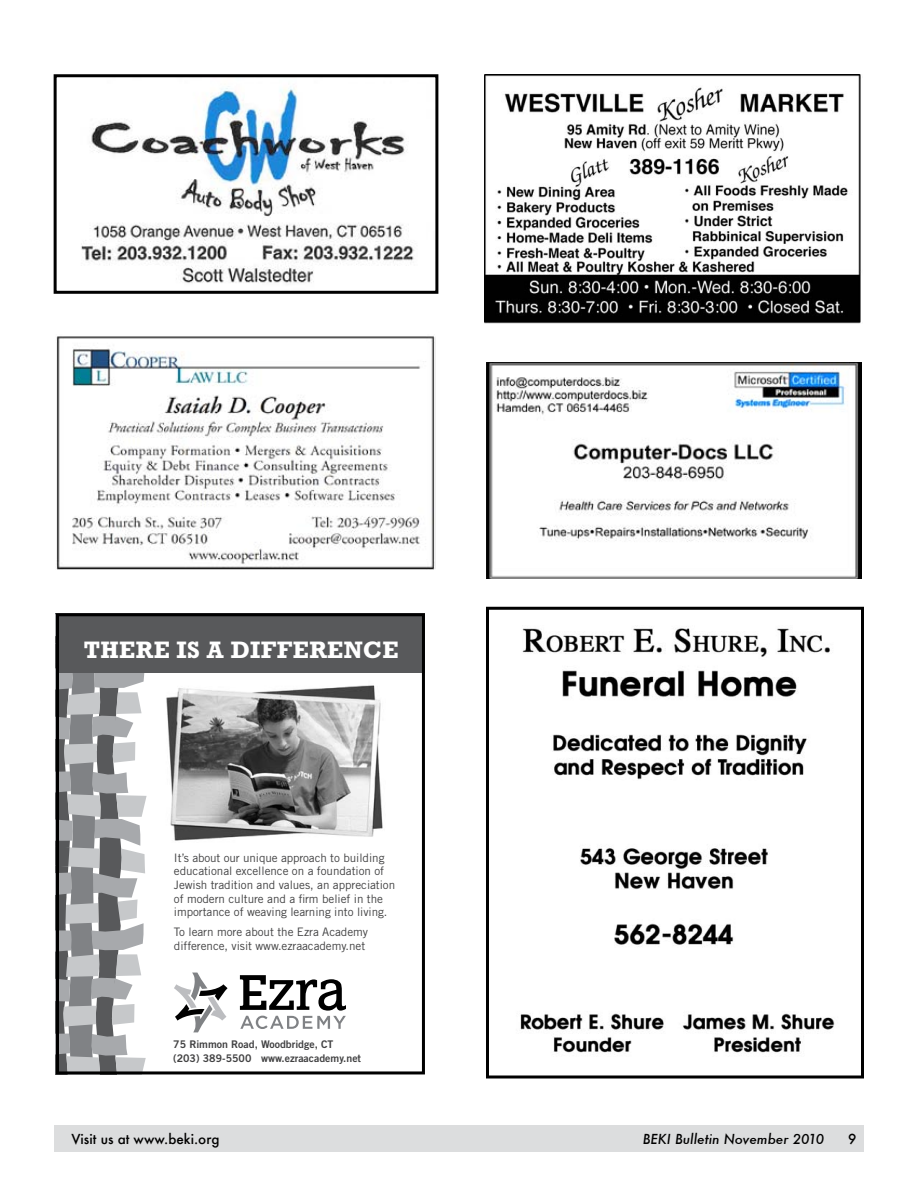
<style>
.page{position:relative;width:918px;height:1188px;background:#fff}
.page>*{position:absolute;margin:0;border:0;box-sizing:border-box;transform-origin:0 0}
.t1{font:700 24.15px "Rockwell";letter-spacing:.015em;color:#fff}
.t2{font:italic 500 13.5px "Futura";color:#000}
.t3{font:500 13.5px "Futura";color:#000}
.t4{font:11.7px/13.5px "Trade Gothic";letter-spacing:-.005em;color:#414142}
.t5{font:10.5px/13.5px "Trade Gothic Bold Two";color:#414142}
</style>
<div class="page">
<div style="left:54px;top:1125px;width:810px;height:27px;background:#dcddde"></div>
<svg style="left:60px;top:673px;width:87px;height:397px"></svg>
<div style="left:58px;top:613px;width:367px;height:60px;background:#58595b"></div>
<div style="left:56px;top:613px;width:369px;height:461px;border:3px solid #000"></div>
<img style="left:166px;top:685px;width:217px;height:156px">
<svg style="left:240px;top:975px;width:106px;height:54px"></svg>
<svg style="left:174px;top:973px;width:54px;height:59px"></svg>
<img style="left:485px;top:75px;width:376px;height:249px">
<img style="left:520px;top:626px;width:315px;height:427px">
<div style="left:486px;top:607px;width:378px;height:471px;border:3px solid #000"></div>
<img style="left:486px;top:362px;width:376px;height:216px">
<img style="left:56px;top:336px;width:380px;height:233px">
<img style="left:81px;top:86px;width:333px;height:198px">
<div style="left:54px;top:74px;width:384px;height:220px;border:3px solid #000"></div>
<h1 class="t1" style="left:84px;top:635px;width:316px">THERE IS A DIFFERENCE</h1>
<p class="t4" style="left:174px;top:851px;width:223px">It’s about our unique approach to building educational excellence on a foundation of Jewish tradition and values, an appreciation of modern culture and a firm belief in the importance of weaving learning into living.</p>
<p class="t4" style="left:174px;top:925px;width:196px">To learn more about the Ezra Academy difference, visit www.ezraacademy.net</p>
<p class="t5" style="left:173px;top:1038px;width:189px">75 Rimmon Road, Woodbridge, CT (203) 389-5500 www.ezraacademy.net</p>
<p class="t3" style="left:71px;top:1130px;width:150px">Visit us at www.beki.org</p>
<p class="t2" style="left:643px;top:1130px;width:183px">BEKI Bulletin November 2010</p>
<p class="t3" style="left:848px;top:1130px;width:10px">9</p>
</div>
